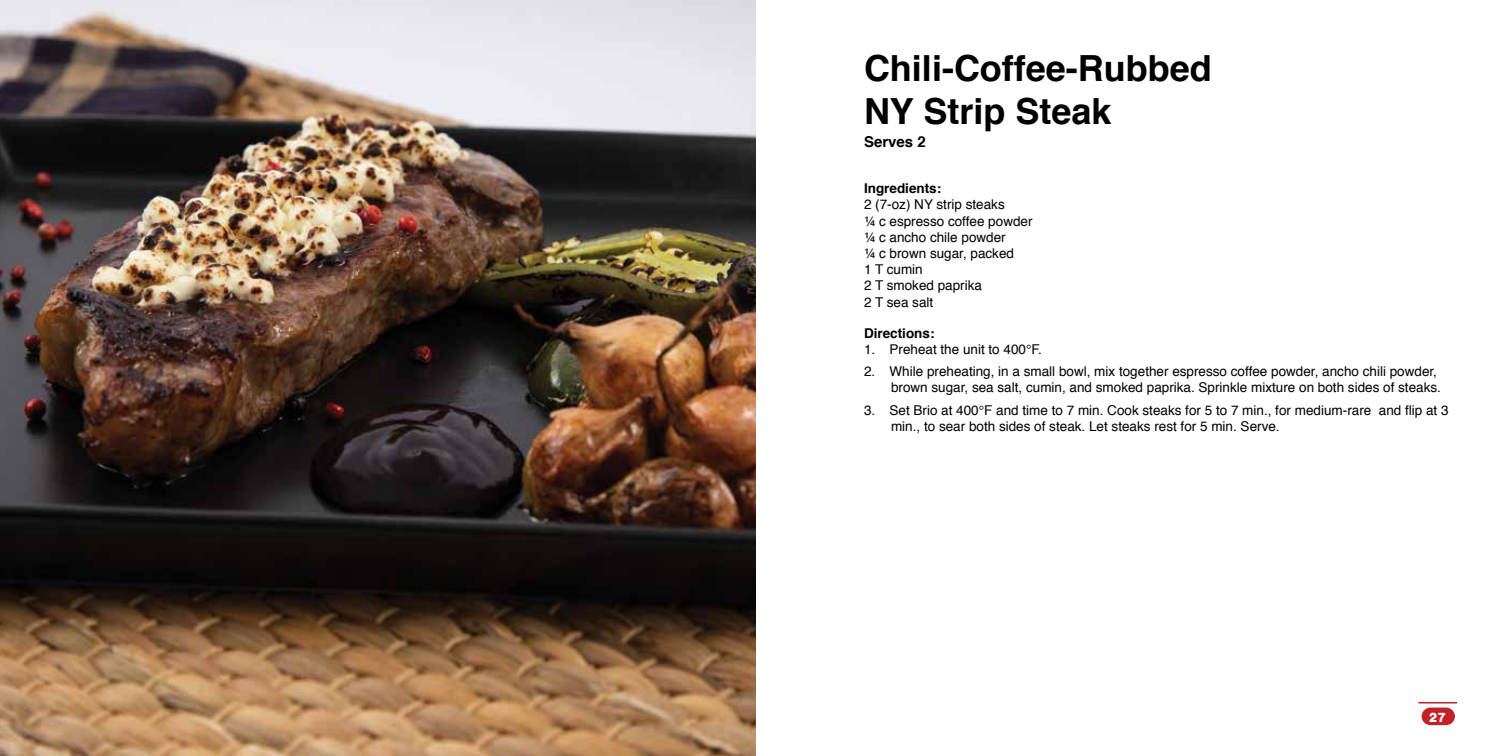
<style>
.page{position:relative;width:1512px;height:756px;background:#fff}
.page>*{position:absolute;margin:0;border:0;box-sizing:border-box;transform-origin:0 0}
.t1{font:700 36px/43.5px "Helvetica";color:#000}
.t2{font:700 15px "Helvetica";color:#000}
.t3{font:13.5px/16.2px "Helvetica";color:#000}
.t4{font:700 13.5px "Helvetica";color:#000}
.t5{font:900 13.5px "Harabara Mais Black Harabara Mais";color:#fff}
</style>
<div class="page">
<hr style="left:1418px;top:702px;width:39px;height:2px;background:#c12127">
<div style="left:1422px;top:708px;width:33px;height:17px;background:#c12127;border-radius:9px"></div>
<img style="left:0;top:0;width:756px;height:756px">
<h1 class="t1" style="left:864px;top:47px;width:349px">Chili-Coffee-Rubbed<br>NY Strip Steak</h1>
<p class="t2" style="left:864px;top:130px;width:63px">Serves 2</p>
<p class="t4" style="left:864px;top:178px;width:79px">Ingredients:</p>
<p class="t3" style="left:864px;top:197px;width:170px">2 (7-oz) NY strip steaks<br>¼ c espresso coffee powder ¼ c ancho chile powder<br>¼ c brown sugar, packed<br>1 T cumin<br>2 T smoked paprika<br>2 T sea salt</p>
<p class="t4" style="left:864px;top:322px;width:72px">Directions:</p>
<p class="t3" style="left:864px;top:342px;width:180px">1. Preheat the unit to 400°F.</p>
<p class="t3" style="left:864px;top:364px;width:579px;text-align:right">2. While preheating, in a small bowl, mix together espresso coffee powder, ancho chili powder, brown sugar, sea salt, cumin, and smoked paprika. Sprinkle mixture on both sides of steaks.</p>
<p class="t3" style="left:891px;top:402px;width:559px;text-indent:-27px">3. Set Brio at 400°F and time to 7 min. Cook steaks for 5 to 7 min., for medium-rare and flip at 3 min., to sear both sides of steak. Let steaks rest for 5 min. Serve.</p>
<p class="t5" style="left:1429px;top:709px;width:19px">27</p>
</div>
